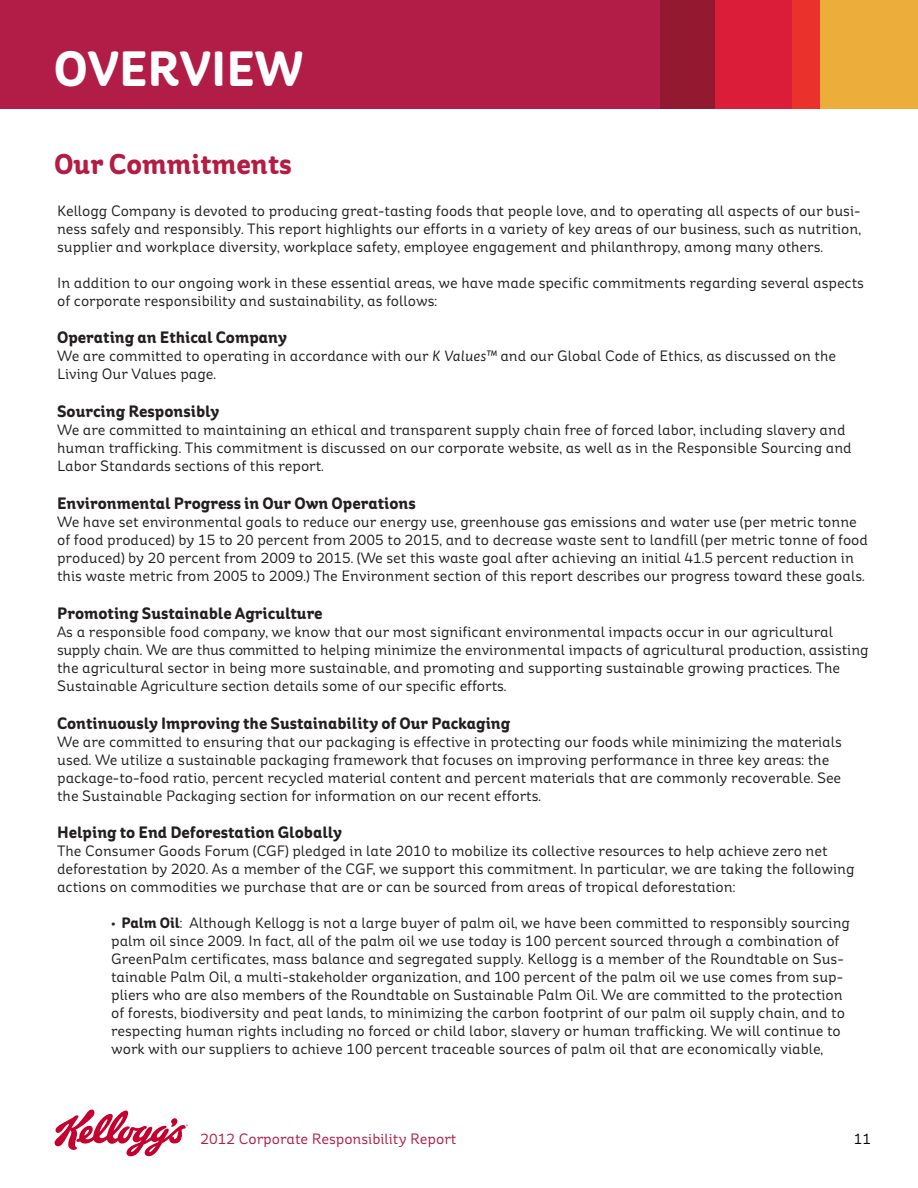
<style>
.page{position:relative;width:918px;height:1188px;background:#fff}
.page>*{position:absolute;margin:0;border:0;box-sizing:border-box;transform-origin:0 0}
.t1{font:700 49.5px "Kelloggs Sans";color:#fff}
.t2{font:700 28.5px "Kelloggs Sans";color:#b31d44}
.t3{font:700 16.5px "Kelloggs Sans";color:#231f20}
.t4{font:15px/18px "Kelloggs Sans";color:#231f20}
.t5{font:15px "Kelloggs Sans";color:#b31d44}
.t6{font:15px "Kelloggs Sans";color:#040503}
.s1{font-style:italic}
.s2{font-weight:700}
</style>
<div class="page">
<div style="left:808px;top:0;width:110px;height:109px;background:#ecad3a"></div>
<div style="left:772px;top:0;width:47px;height:109px;background:#ea312b"></div>
<div style="left:695px;top:0;width:97px;height:109px;background:#dc1d3a"></div>
<div style="left:639px;top:0;width:75px;height:109px;background:#92192f"></div>
<div style="left:0;top:0;width:660px;height:109px;background:#b21d48"></div>
<svg style="left:55px;top:1109px;width:133px;height:47px"></svg>
<h1 class="t1" style="left:54px;top:39px;width:251px">OVERVIEW</h1>
<h2 class="t2" style="left:54px;top:147px;width:239px">Our Commitments</h2>
<p class="t4" style="left:57px;top:202px;width:805px;text-align:justify">Kellogg Company is devoted to producing great-tasting foods that people love, and to operating all aspects of our busi&shy;ness safely and responsibly. This report highlights our efforts in a variety of key areas of our business, such as nutrition, supplier and workplace diversity, workplace safety, employee engagement and philanthropy, among many others.</p>
<p class="t4" style="left:57px;top:274px;width:808px">In addition to our ongoing work in these essential areas, we have made specific commitments regarding several aspects of corporate responsibility and sustainability, as follows:</p>
<p class="t3" style="left:57px;top:328px;width:231px">Operating an Ethical Company</p>
<p class="t4" style="left:57px;top:347px;width:781px">We are committed to operating in accordance with our <span class="s1">K Values™</span> and our Global Code of Ethics, as discussed on the<br>Living Our Values page.</p>
<p class="t3" style="left:57px;top:402px;width:164px">Sourcing Responsibly</p>
<p class="t4" style="left:57px;top:421px;width:796px">We are committed to maintaining an ethical and transparent supply chain free of forced labor, including slavery and human trafficking. This commitment is discussed on our corporate website, as well as in the Responsible Sourcing and<br>Labor Standards sections of this report.</p>
<p class="t3" style="left:57px;top:493px;width:360px">Environmental Progress in Our Own Operations</p>
<p class="t4" style="left:57px;top:513px;width:812px">We have set environmental goals to reduce our energy use, greenhouse gas emissions and water use (per metric tonne of food produced) by 15 to 20 percent from 2005 to 2015, and to decrease waste sent to landfill (per metric tonne of food produced) by 20 percent from 2009 to 2015. (We set this waste goal after achieving an initial 41.5 percent reduction in this waste metric from 2005 to 2009.) The Environment section of this report describes our progress toward these goals.</p>
<p class="t3" style="left:57px;top:603px;width:267px">Promoting Sustainable Agriculture</p>
<p class="t4" style="left:57px;top:623px;width:813px">As a responsible food company, we know that our most significant environmental impacts occur in our agricultural supply chain. We are thus committed to helping minimize the environmental impacts of agricultural production, assisting the agricultural sector in being more sustainable, and promoting and supporting sustainable growing practices. The Sustainable Agriculture section details some of our specific efforts.</p>
<p class="t3" style="left:57px;top:713px;width:455px">Continuously Improving the Sustainability of Our Packaging</p>
<p class="t4" style="left:57px;top:733px;width:786px">We are committed to ensuring that our packaging is effective in protecting our foods while minimizing the materials used. We utilize a sustainable packaging framework that focuses on improving performance in three key areas: the package-to-food ratio, percent recycled material content and percent materials that are commonly recoverable. See the Sustainable Packaging section for information on our recent efforts.</p>
<p class="t3" style="left:57px;top:823px;width:287px">Helping to End Deforestation Globally</p>
<p class="t4" style="left:57px;top:842px;width:799px">The Consumer Goods Forum (CGF) pledged in late 2010 to mobilize its collective resources to help achieve zero net deforestation by 2020. As a member of the CGF, we support this commitment. In particular, we are taking the following actions on commodities we purchase that are or can be sourced from areas of tropical deforestation:</p>
<p class="t4" style="left:111px;top:914px;width:740px"><span class="s2">• Palm Oil</span>: Although Kellogg is not a large buyer of palm oil, we have been committed to responsibly sourcing palm oil since 2009. In fact, all of the palm oil we use today is 100 percent sourced through a combination of GreenPalm certificates, mass balance and segregated supply. Kellogg is a member of the Roundtable on Sus&shy;tainable Palm Oil, a multi-stakeholder organization, and 100 percent of the palm oil we use comes from sup&shy;pliers who are also members of the Roundtable on Sustainable Palm Oil. We are committed to the protection of forests, biodiversity and peat lands, to minimizing the carbon footprint of our palm oil supply chain, and to respecting human rights including no forced or child labor, slavery or human trafficking. We will continue to work with our suppliers to achieve 100 percent traceable sources of palm oil that are economically viable,</p>
<p class="t5" style="left:201px;top:1130px;width:257px">2012 Corporate Responsibility Report</p>
<p class="t6" style="left:854px;top:1130px;width:19px">11</p>
</div>
